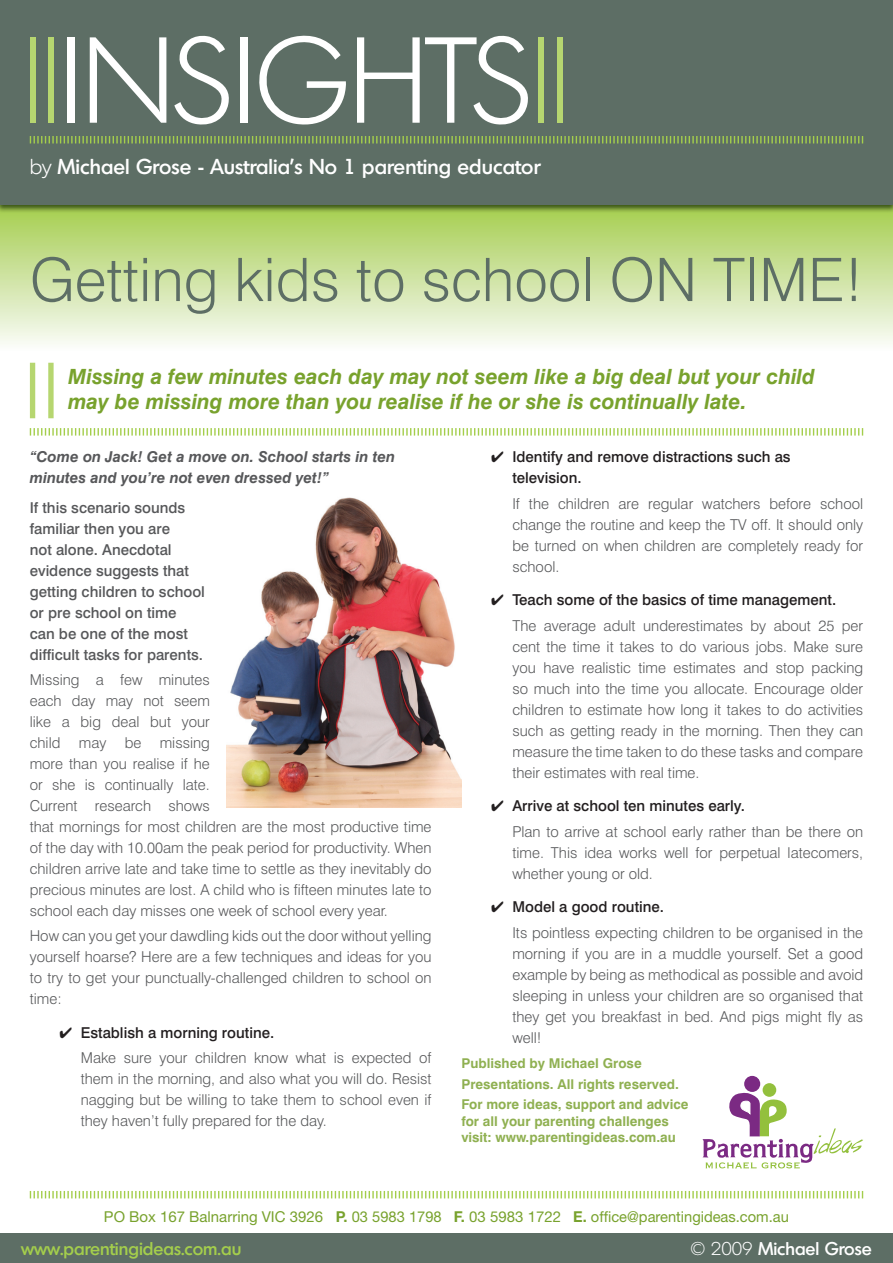
<style>
.page{position:relative;width:893px;height:1263px;background:#fff}
.page>*{position:absolute;margin:0;border:0;box-sizing:border-box;transform-origin:0 0}
.t1{font:300 118.5px "Montreal";color:#fff}
.t2{font:300 60px "Swiss 721 BT";color:#5d6e65}
.t3{font:italic 700 21px/25.2px "Swiss 721 BT";color:#78a22d}
.t4{font:500 21px "Montreal";letter-spacing:.005em;color:#fff}
.t5{font:500 18px "Montreal";color:#a4ce4c}
.t6{font:500 18px "Montreal";color:#fff}
.t7{font:300 15px/21px "Swiss 721 BT";color:#57585a}
.t8{font:500 15px/21px "Swiss 721 BT";color:#57585a}
.t9{font:15px "Helvetica Neue";color:#78a22d}
.t10{font:italic 700 15px/21px "Swiss 721 BT";color:#57585a}
.t11{font:500 15px/21px "Swiss 721 BT";color:#231f20}
.t12{font:700 13.5px/20.7px "Swiss 721 BT";color:#8fb051}
.s1{color:#b6d670}
.s2{font-weight:300}
.s3{color:#231f20}
.s4{font-weight:500;color:#231f20}
.s5{font-weight:700}
</style>
<div class="page">
<div style="left:0;top:1233px;width:893px;height:30px;background:#5d6e65"></div>
<div style="left:0;top:213px;width:893px;height:137px;background:linear-gradient(to bottom,#a9cf57,#fafcfa)"></div>
<img style="left:0;top:204px;width:893px;height:9px">
<div style="left:0;top:0;width:893px;height:204px;background:#5d6e65"></div>
<div style="left:744px;top:1076px;width:16px;height:16px;background:#7b2a83;border-radius:50%"></div>
<div style="left:763px;top:1083px;width:13px;height:14px;background:#93c03d;border-radius:50%"></div>
<svg style="left:702px;top:1092px;width:161px;height:76px"></svg>
<svg style="left:29px;top:136px;width:835px;height:8px"></svg>
<svg style="left:29px;top:1191px;width:835px;height:8px"></svg>
<svg style="left:29px;top:428px;width:835px;height:8px"></svg>
<svg style="left:30px;top:363px;width:24px;height:55px"></svg>
<img style="left:227px;top:497px;width:235px;height:310px">
<h1 class="t1" style="left:23px;top:13px;width:547px"><span class="s1">||</span>INSIGHTS<span class="s1">||</span></h1>
<h3 class="t4" style="left:30px;top:153px;width:512px"><span class="s2">by</span> Michael Grose - Australia’s No 1 parenting educator</h3>
<h2 class="t2" style="left:30px;top:243px;width:835px">Getting kids to school ON TIME!</h2>
<h3 class="t3" style="left:68px;top:363px;width:749px">Missing a few minutes each day may not seem like a big deal but your child may be missing more than you realise if he or she is continually late.</h3>
<p class="t10" style="left:30px;top:446px;width:367px">“Come on Jack! Get a move on. School starts in ten minutes and you’re not even dressed yet!”</p>
<p class="t8" style="left:30px;top:497px;width:177px">If this scenario sounds familiar then you are<br>not alone. Anecdotal evidence suggests that getting children to school or pre school on time can be one of the most difficult tasks for parents.</p>
<p class="t7" style="left:30px;top:669px;width:403px">Missing a few minutes<br>each day may not seem<br>like a big deal but your<br>child may be missing<br>more than you realise if he<br>or she is continually late.<br>Current research shows<br>that mornings for most children are the most productive time of the day with 10.00am the peak period for productivity. When children arrive late and take time to settle as they inevitably do precious minutes are lost. A child who is fifteen minutes late to school each day misses one week of school every year.</p>
<p class="t7" style="left:30px;top:925px;width:403px;text-align:justify">How can you get your dawdling kids out the door without yelling yourself hoarse? Here are a few techniques and ideas for you to try to get your punctually-challenged children to school on time:</p>
<p class="t7" style="left:81px;top:1020px;width:352px;line-height:25.2px;text-indent:-21px"><span class="s3">✔</span> <span class="s4">Establish a morning routine.<br></span>Make sure your children know what is expected of</p>
<p class="t7" style="left:81px;top:1068px;width:352px;text-align:justify">them in the morning, and also what you will do. Resist nagging but be willing to take them to school even if they haven’t fully prepared for the day.</p>
<p class="t11" style="left:512px;top:446px;width:280px;text-indent:-21px">✔ Identify and remove distractions such as television.</p>
<p class="t7" style="left:512px;top:493px;width:352px;text-align:justify">If the children are regular watchers before school change the routine and keep the TV off. It should only be turned on when children are completely ready for school.</p>
<p class="t7" style="left:512px;top:587px;width:352px;line-height:25.2px;text-indent:-21px"><span class="s3">✔</span> <span class="s4">Teach some of the basics of time management.<br></span>The average adult underestimates by about 25 per</p>
<p class="t7" style="left:512px;top:636px;width:352px;text-align:justify">cent the time it takes to do various jobs. Make sure you have realistic time estimates and stop packing so much into the time you allocate. Encourage older children to estimate how long it takes to do activities such as getting ready in the morning. Then they can measure the time taken to do these tasks and compare their estimates with real time.</p>
<p class="t7" style="left:512px;top:793px;width:352px;line-height:25.2px;text-indent:-21px"><span class="s3">✔</span> <span class="s4">Arrive at school ten minutes early.<br></span>Plan to arrive at school early rather than be there on</p>
<p class="t7" style="left:512px;top:842px;width:352px">time. This idea works well for perpetual latecomers, whether young or old.</p>
<p class="t7" style="left:512px;top:894px;width:352px;line-height:25.2px;text-indent:-21px"><span class="s3">✔</span> <span class="s4">Model a good routine.<br></span>Its pointless expecting children to be organised in the</p>
<p class="t7" style="left:512px;top:943px;width:352px;text-align:justify">morning if you are in a muddle yourself. Set a good example by being as methodical as possible and avoid sleeping in unless your children are so organised that they get you breakfast in bed. And pigs might fly as well!</p>
<p class="t12" style="left:461px;top:1053px;width:229px">Published by Michael Grose<br>Presentations. All rights reserved.<br>For more ideas, support and advice</p>
<p class="t12" style="left:461px;top:1112px;width:216px;line-height:16.2px">for all your parenting challenges visit: www.parentingideas.com.au</p>
<p class="t9" style="left:104px;top:1207px;width:686px">PO Box 167 Balnarring VIC 3926 <span class="s5">P.</span> 03 5983 1798 <span class="s5">F.</span> 03 5983 1722 <span class="s5">E.</span> office@parentingideas.com.au</p>
<p class="t5" style="left:21px;top:1238px;width:222px">www.parentingideas.com.au</p>
<p class="t6" style="left:690px;top:1238px;width:183px"><span class="s2">© 2009</span> Michael Grose</p>
</div>
